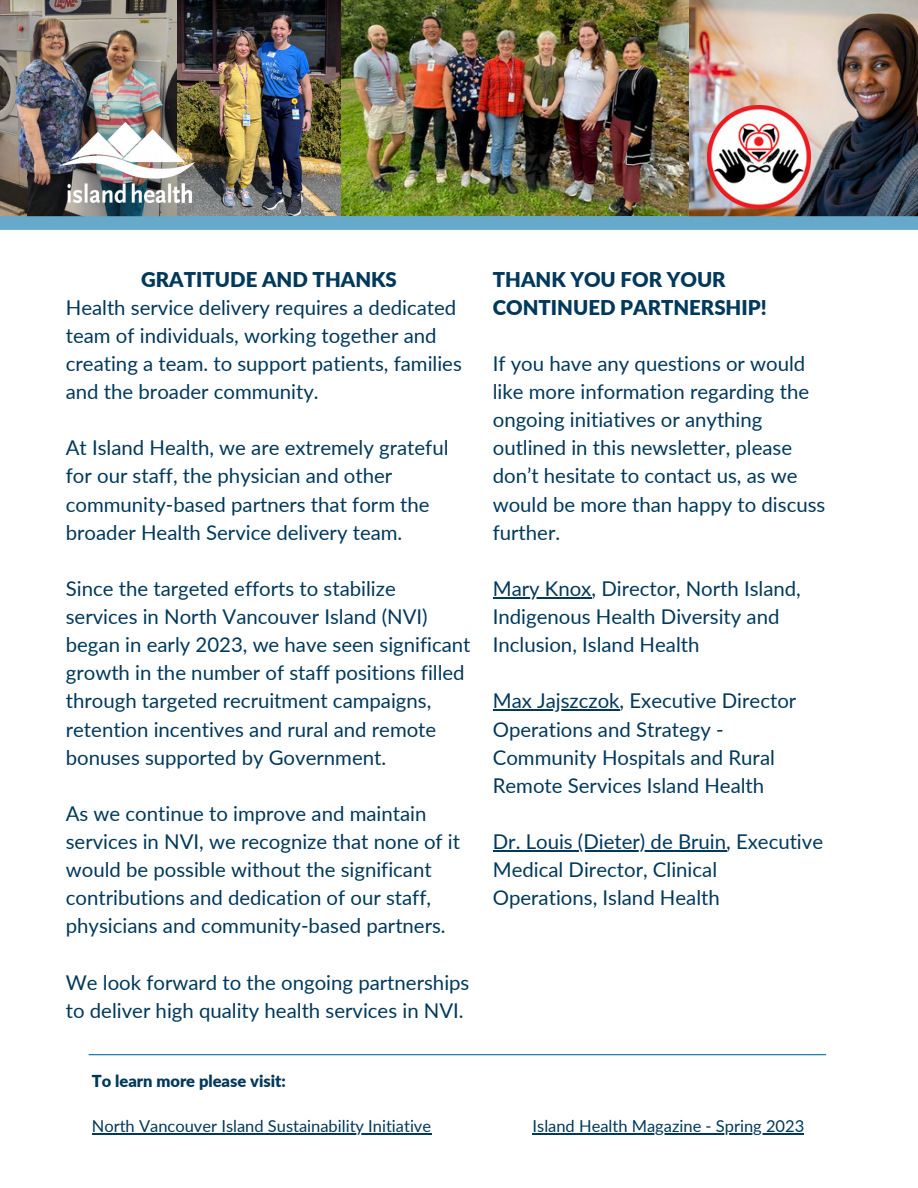
<style>
.page{position:relative;width:918px;height:1188px;background:#fff}
.page>*{position:absolute;margin:0;border:0;box-sizing:border-box;transform-origin:0 0}
.t1{font:20.4px/28.2px "Lato";color:#00395b}
.t2{font:900 20.4px/28.2px "Lato";color:#00395b}
.t3{font:16.5px "Lato";color:#00395b}
.t4{font:900 16.5px "Lato";color:#00395b}
.s1{font-weight:900}
</style>
<div class="page">
<hr style="left:89px;top:1054px;width:737px;height:1px;background:#0070a8">
<img style="left:340px;top:0;width:350px;height:216px">
<img style="left:177px;top:0;width:163px;height:216px">
<img style="left:177px;top:123px;width:18px;height:80px">
<img style="left:0;top:0;width:177px;height:216px">
<img style="left:690px;top:0;width:228px;height:216px">
<div style="left:0;top:216px;width:918px;height:14px;background:#66a9cb"></div>
<hr style="left:493px;top:597px;width:99px;height:1px;background:#00395b">
<hr style="left:493px;top:710px;width:127px;height:1px;background:#00395b">
<hr style="left:493px;top:850px;width:233px;height:1px;background:#00395b">
<hr style="left:92px;top:1134px;width:339px;height:1px;background:#00395b">
<hr style="left:533px;top:1134px;width:271px;height:1px;background:#00395b">
<h1 class="t1" style="left:66px;top:265px;width:398px;text-indent:75px"><span class="s1">GRATITUDE AND THANKS<br></span>Health service delivery requires a dedicated team of individuals, working together and creating a team. to support patients, families and the broader community.</h1>
<h2 class="t1" style="left:66px;top:433px;width:384px">At Island Health, we are extremely grateful for our staff, the physician and other community-based partners that form the broader Health Service delivery team.</h2>
<h2 class="t1" style="left:66px;top:574px;width:406px">Since the targeted efforts to stabilize services in North Vancouver Island (NVI) began in early 2023, we have seen significant growth in the number of staff positions filled through targeted recruitment campaigns, retention incentives and rural and remote bonuses supported by Government.</h2>
<h2 class="t1" style="left:66px;top:799px;width:396px">As we continue to improve and maintain services in NVI, we recognize that none of it would be possible without the significant contributions and dedication of our staff, physicians and community-based partners.</h2>
<h2 class="t1" style="left:66px;top:968px;width:405px">We look forward to the ongoing partnerships to deliver high quality health services in NVI.</h2>
<p class="t2" style="left:493px;top:265px;width:275px">THANK YOU FOR YOUR<br>CONTINUED PARTNERSHIP!</p>
<p class="t1" style="left:493px;top:349px;width:334px">If you have any questions or would like more information regarding the ongoing initiatives or anything outlined in this newsletter, please don’t hesitate to contact us, as we would be more than happy to discuss further.</p>
<p class="t1" style="left:493px;top:574px;width:310px">Mary Knox, Director, North Island,<br>Indigenous Health Diversity and<br>Inclusion, Island Health</p>
<h2 class="t1" style="left:493px;top:686px;width:305px">Max Jajszczok, Executive Director<br>Operations and Strategy -<br>Community Hospitals and Rural<br>Remote Services Island Health</h2>
<h2 class="t1" style="left:493px;top:827px;width:332px">Dr. Louis (Dieter) de Bruin, Executive<br>Medical Director, Clinical<br>Operations, Island Health</h2>
<h2 class="t4" style="left:92px;top:1071px;width:196px">To learn more please visit:</h2>
<h2 class="t3" style="left:92px;top:1116px;width:341px">North Vancouver Island Sustainability Initiative</h2>
<h2 class="t3" style="left:533px;top:1116px;width:273px">Island Health Magazine - Spring 2023</h2>
</div>
